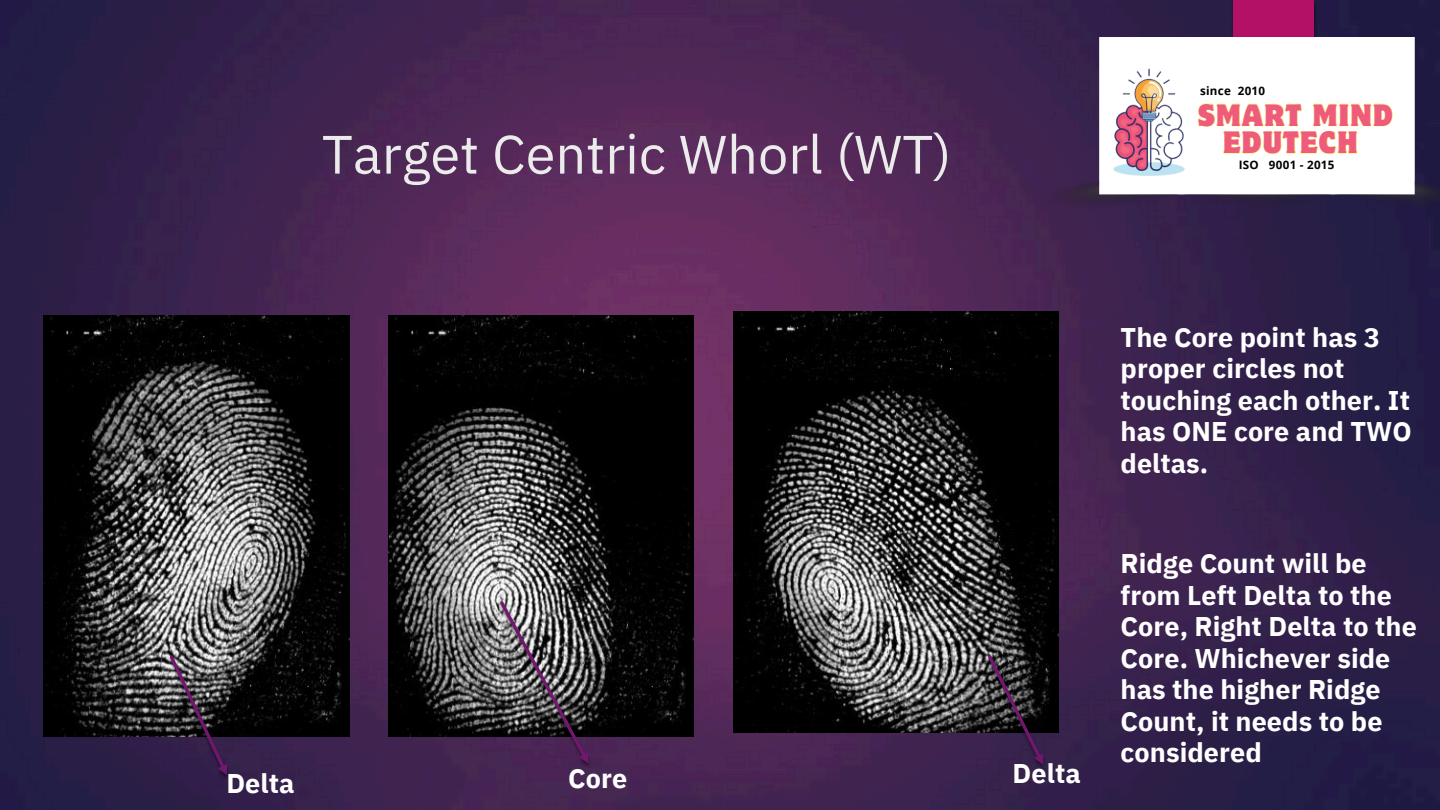
<style>
.page{position:relative;width:1440px;height:810px;background:#fff}
.page>*{position:absolute;margin:0;border:0;box-sizing:border-box;transform-origin:0 0}
.t1{font:54px "IBM Plex Sans";color:#ebebeb}
.t2{font:semi-condensed 27.6px/27.5px "Motter Corpus Std";letter-spacing:.05em;color:#ee5b7d;text-align:center}
.t3{font:700 27px/31.5px "IBM Plex Sans";color:#fff}
.t4{font:700 11.7px "Open Sans";letter-spacing:.025em;color:#000}
</style>
<div class="page">
<img style="left:0;top:0;width:1440px;height:810px">
<div style="left:1233px;top:0;width:81px;height:135px;background:#b31166"></div>
<img style="left:389px;top:316px;width:305px;height:421px">
<img style="left:44px;top:316px;width:306px;height:421px">
<img style="left:734px;top:311px;width:325px;height:421px">
<img style="left:495px;top:599px;width:108px;height:183px">
<svg style="left:500px;top:601px;width:88px;height:162px"></svg>
<img style="left:165px;top:654px;width:77px;height:139px">
<svg style="left:170px;top:656px;width:57px;height:119px"></svg>
<img style="left:983px;top:654px;width:75px;height:128px">
<svg style="left:988px;top:656px;width:55px;height:109px"></svg>
<img style="left:1043px;top:37px;width:397px;height:171px">
<img style="left:1087px;top:61px;width:125px;height:124px">
<svg style="left:1198px;top:103px;width:195px;height:52px"></svg>
<h2 class="t1" style="left:322px;top:118px;width:631px">Target Centric Whorl (WT)</h2>
<h3 class="t4" style="left:1200px;top:82px;width:67px">since 2010</h3>
<p class="t2" style="left:1198px;top:104px;width:196px">SMART MIND<br>EDUTECH</p>
<p class="t4" style="left:1239px;top:156px;width:97px">ISO 9001 - 2015</p>
<h4 class="t3" style="left:226px;top:768px;width:70px">Delta</h4>
<p class="t3" style="left:568px;top:762px;width:61px">Core</p>
<p class="t3" style="left:1013px;top:758px;width:70px">Delta</p>
<p class="t3" style="left:1121px;top:321px;width:293px">The Core point has 3 proper circles not touching each other. It has ONE core and TWO deltas.</p>
<h3 class="t3" style="left:1121px;top:548px;width:298px">Ridge Count will be from Left Delta to the<br>Core, Right Delta to the<br>Core. Whichever side has the higher Ridge<br>Count, it needs to be considered</h3>
</div>
